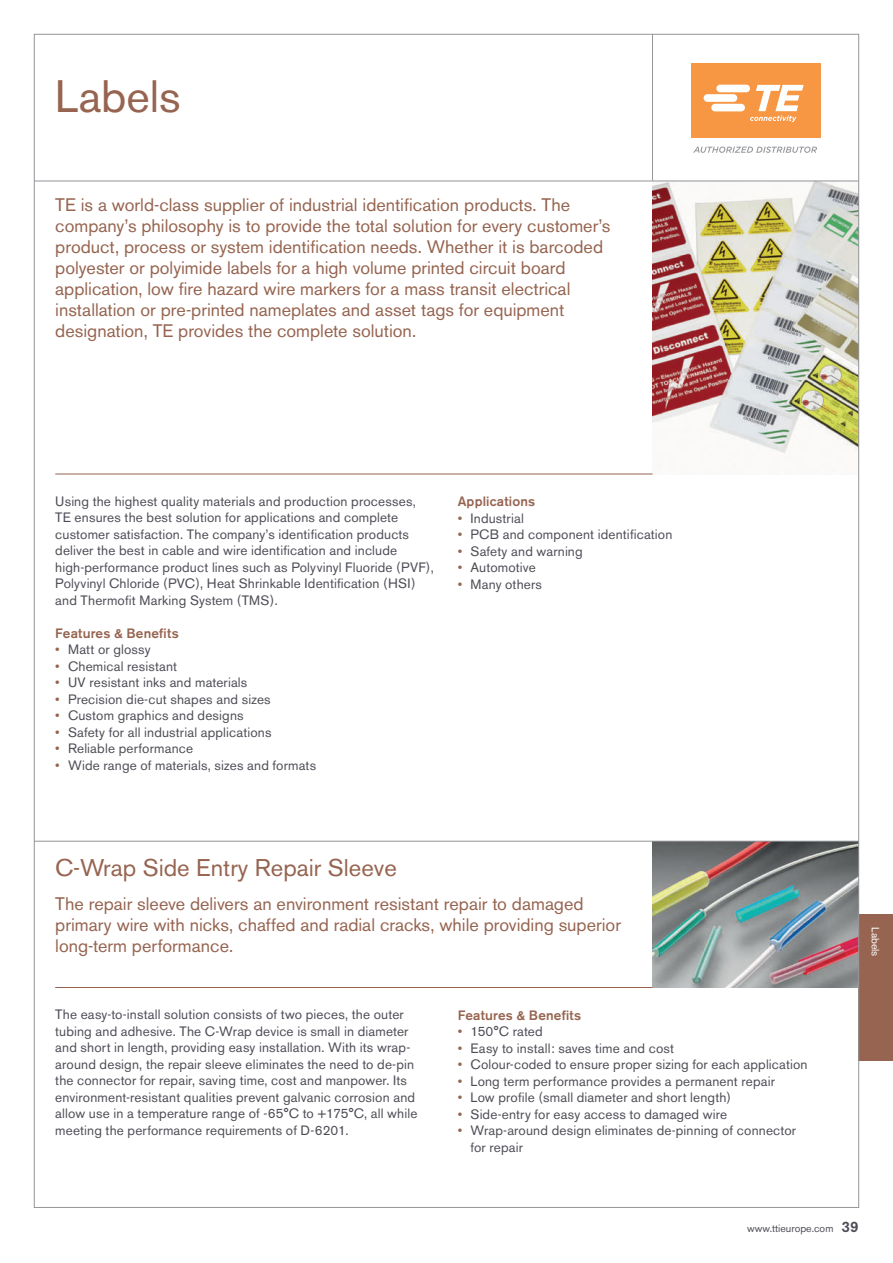
<style>
.page{position:relative;width:893px;height:1263px;background:#fff}
.page>*{position:absolute;margin:0;border:0;box-sizing:border-box;transform-origin:0 0}
.t1{font:45px "Akzidenz Grotesk BE";color:#966450}
.t2{font:24px "Akzidenz Grotesk BE";color:#966450}
.t3{font:18px/21px "Akzidenz Grotesk BE";color:#966450}
.t4{font:13.5px/16.5px "Akzidenz Grotesk BE";letter-spacing:.01em;color:#4d4d56}
.t5{font:500 13.5px "Akzidenz Grotesk BE";letter-spacing:.015em;color:#966450}
.t6{font:10.5px "Akzidenz Grotesk BE";color:#4d4d56}
.t7{font:10.5px "Akzidenz Grotesk BE";color:#fff}
.s1{color:#966450}
.s2{font-weight:500;font-size:15px}
</style>
<div class="page">
<div style="left:859px;top:914px;width:34px;height:147px;background:#966450"></div>
<img style="left:652px;top:842px;width:205px;height:146px">
<img style="left:652px;top:182px;width:205px;height:292px">
<div style="left:691px;top:64px;width:129px;height:74px;background:#f79643"></div>
<svg style="left:704px;top:85px;width:100px;height:37px"></svg>
<svg style="left:693px;top:147px;width:124px;height:6px"></svg>
<hr style="left:55px;top:474px;width:597px;height:1px;background:#966450">
<hr style="left:55px;top:987px;width:597px;height:1px;background:#966450">
<hr style="left:34px;top:841px;width:825px;height:1px;background:#939598">
<hr style="left:34px;top:181px;width:825px;height:1px;background:#939598">
<hr style="left:652px;top:34px;width:1px;height:147px;background:#939598">
<h1 class="t1" style="left:55px;top:70px;width:127px">Labels</h1>
<p class="t3" style="left:55px;top:194px;width:557px">TE is a world-class supplier of industrial identification products. The company’s philosophy is to provide the total solution for every customer’s product, process or system identification needs. Whether it is barcoded polyester or polyimide labels for a high volume printed circuit board application, low fire hazard wire markers for a mass transit electrical installation or pre-printed nameplates and asset tags for equipment designation, TE provides the complete solution.</p>
<p class="t4" style="left:55px;top:493px;width:380px">Using the highest quality materials and production processes, TE ensures the best solution for applications and complete customer satisfaction. The company’s identification products deliver the best in cable and wire identification and include high-performance product lines such as Polyvinyl Fluoride (PVF), Polyvinyl Chloride (PVC), Heat Shrinkable Identification (HSI) and Thermofit Marking System (TMS).</p>
<p class="t5" style="left:55px;top:624px;width:125px">Features &amp; Benefits</p>
<p class="t4" style="left:55px;top:641px;width:97px"><span class="s1">•</span> Matt or glossy</p>
<p class="t4" style="left:55px;top:658px;width:123px"><span class="s1">•</span> Chemical resistant</p>
<p class="t4" style="left:55px;top:674px;width:194px"><span class="s1">•</span> UV resistant inks and materials</p>
<p class="t4" style="left:55px;top:691px;width:217px"><span class="s1">•</span> Precision die-cut shapes and sizes</p>
<p class="t4" style="left:55px;top:707px;width:190px"><span class="s1">•</span> Custom graphics and designs</p>
<p class="t4" style="left:55px;top:724px;width:218px"><span class="s1">•</span> Safety for all industrial applications</p>
<p class="t4" style="left:55px;top:740px;width:139px"><span class="s1">•</span> Reliable performance</p>
<p class="t4" style="left:55px;top:756px;width:262px"><span class="s1">•</span> Wide range of materials, sizes and formats</p>
<p class="t5" style="left:458px;top:493px;width:79px">Applications</p>
<p class="t4" style="left:458px;top:510px;width:68px"><span class="s1">•</span> Industrial</p>
<p class="t4" style="left:458px;top:526px;width:216px"><span class="s1">•</span> PCB and component identification</p>
<p class="t4" style="left:458px;top:543px;width:127px"><span class="s1">•</span> Safety and warning</p>
<p class="t4" style="left:458px;top:559px;width:80px"><span class="s1">•</span> Automotive</p>
<p class="t4" style="left:458px;top:576px;width:86px"><span class="s1">•</span> Many others</p>
<h2 class="t2" style="left:55px;top:853px;width:343px">C-Wrap Side Entry Repair Sleeve</h2>
<h3 class="t3" style="left:55px;top:893px;width:567px">The repair sleeve delivers an environment resistant repair to damaged primary wire with nicks, chaffed and radial cracks, while providing superior long-term performance.</h3>
<p class="t4" style="left:55px;top:1006px;width:364px">The easy-to-install solution consists of two pieces, the outer tubing and adhesive. The C-Wrap device is small in diameter and short in length, providing easy installation. With its wrap&shy;around design, the repair sleeve eliminates the need to de-pin the connector for repair, saving time, cost and manpower. Its environment-resistant qualities prevent galvanic corrosion and allow use in a temperature range of -65°C to +175°C, all while meeting the performance requirements of D-6201.</p>
<p class="t5" style="left:458px;top:1007px;width:125px">Features &amp; Benefits</p>
<p class="t4" style="left:458px;top:1023px;width:87px"><span class="s1">•</span> 150°C rated</p>
<p class="t4" style="left:458px;top:1040px;width:218px"><span class="s1">•</span> Easy to install: saves time and cost</p>
<p class="t4" style="left:458px;top:1056px;width:351px"><span class="s1">•</span> Colour-coded to ensure proper sizing for each application</p>
<p class="t4" style="left:458px;top:1073px;width:319px"><span class="s1">•</span> Long term performance provides a permanent repair</p>
<p class="t4" style="left:458px;top:1089px;width:275px"><span class="s1">•</span> Low profile (small diameter and short length)</p>
<p class="t4" style="left:458px;top:1106px;width:271px"><span class="s1">•</span> Side-entry for easy access to damaged wire</p>
<p class="t4" style="left:470px;top:1122px;width:327px;text-indent:-13px"><span class="s1">•</span> Wrap-around design eliminates de-pinning of connector for repair</p>
<p class="t7" style="left:882px;top:927px;width:31px;rotate:90deg">Labels</p>
<p class="t6" style="left:747px;top:1222px;width:113px">www.ttieurope.com <span class="s2">39</span></p>
</div>
